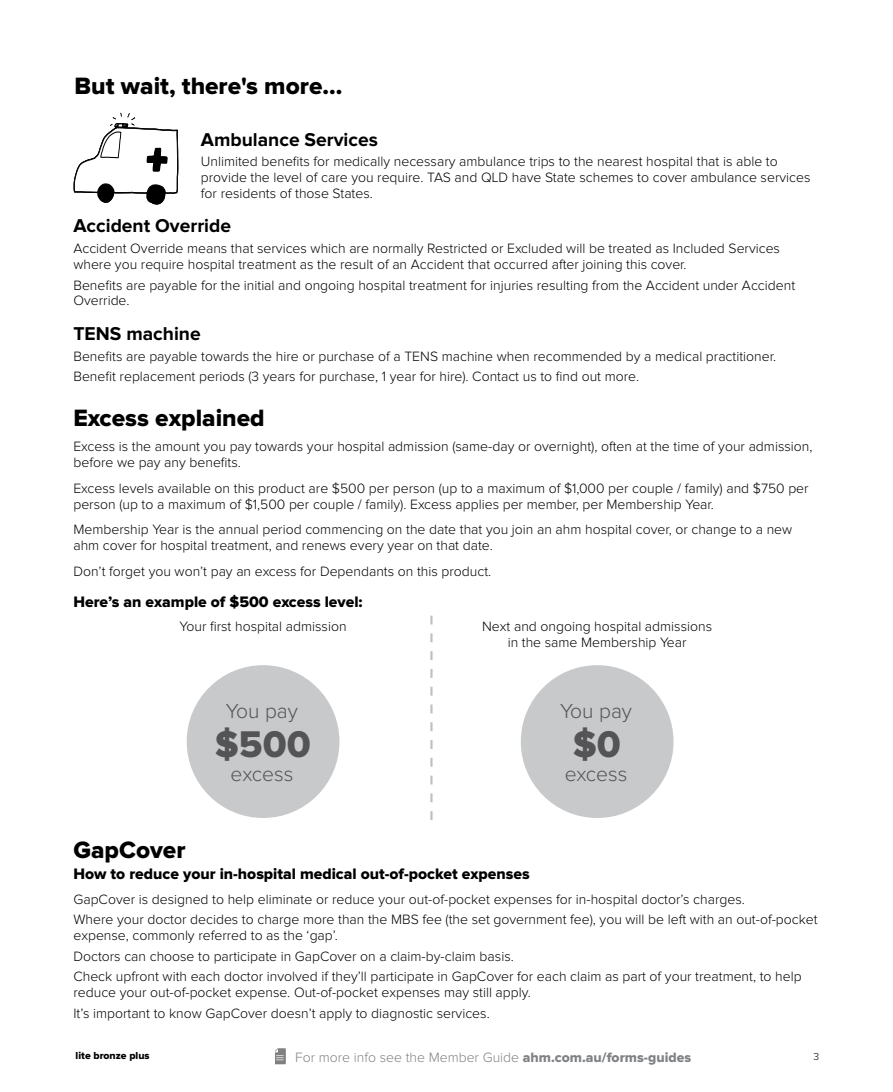
<style>
.page{position:relative;width:893px;height:1092px;background:#fff}
.page>*{position:absolute;margin:0;border:0;box-sizing:border-box;transform-origin:0 0}
.t1{font:38.5px "Proxima Nova Extrabld";color:#545456}
.t2{font:24.5px "Proxima Nova Extrabld";color:#000}
.t3{font:300 21px "Proxima Nova";color:#545456}
.t4{font:700 19.25px "Proxima Nova";color:#000}
.t5{font:15.75px "Proxima Nova Extrabld";color:#000}
.t6{font:300 14px/15.8px "Proxima Nova";color:#000}
.t7{font:300 14px "Proxima Nova";color:#808285}
.t8{font:10.5px "Proxima Nova Extrabld";color:#000}
.t9{font:300 10.5px "Proxima Nova";color:#000}
.s1{font-family:"Proxima Nova Extrabld";font-weight:400}
</style>
<div class="page">
<svg style="left:275px;top:1048px;width:11px;height:16px"></svg>
<svg style="left:74px;top:113px;width:104px;height:92px"></svg>
<div style="left:187px;top:665px;width:152px;height:153px;background:#c7c9cb;border-radius:50%"></div>
<div style="left:521px;top:665px;width:152px;height:153px;background:#c7c9cb;border-radius:50%"></div>
<svg style="left:430px;top:615px;width:3px;height:205px"></svg>
<h2 class="t2" style="left:75px;top:74px;width:269px">But wait, there's more...</h2>
<h3 class="t4" style="left:201px;top:130px;width:178px">Ambulance Services</h3>
<p class="t6" style="left:201px;top:154px;width:611px">Unlimited benefits for medically necessary ambulance trips to the nearest hospital that is able to provide the level of care you require. TAS and QLD have State schemes to cover ambulance services for residents of those States.</p>
<h3 class="t4" style="left:73px;top:217px;width:159px">Accident Override</h3>
<p class="t6" style="left:73px;top:241px;width:708px">Accident Override means that services which are normally Restricted or Excluded will be treated as Included Services where you require hospital treatment as the result of an Accident that occurred after joining this cover.</p>
<p class="t6" style="left:73px;top:278px;width:723px">Benefits are payable for the initial and ongoing hospital treatment for injuries resulting from the Accident under Accident<br>Override.</p>
<h3 class="t4" style="left:73px;top:324px;width:129px">TENS machine</h3>
<p class="t6" style="left:73px;top:346px;width:704px;line-height:20.7px">Benefits are payable towards the hire or purchase of a TENS machine when recommended by a medical practitioner.<br>Benefit replacement periods (3 years for purchase, 1 year for hire). Contact us to find out more.</p>
<h2 class="t2" style="left:73px;top:406px;width:193px">Excess explained</h2>
<p class="t6" style="left:73px;top:439px;width:740px">Excess is the amount you pay towards your hospital admission (same-day or overnight), often at the time of your admission, before we pay any benefits.</p>
<p class="t6" style="left:73px;top:481px;width:737px">Excess levels available on this product are $500 per person (up to a maximum of $1,000 per couple / family) and $750 per person (up to a maximum of $1,500 per couple / family). Excess applies per member, per Membership Year.</p>
<p class="t6" style="left:73px;top:522px;width:720px">Membership Year is the annual period commencing on the date that you join an ahm hospital cover, or change to a new ahm cover for hospital treatment, and renews every year on that date.</p>
<p class="t6" style="left:73px;top:563px;width:419px">Don’t forget you won’t pay an excess for Dependants on this product.</p>
<p class="t5" style="left:73px;top:595px;width:291px">Here’s an example of $500 excess level:</p>
<p class="t6" style="left:180px;top:619px;width:168px">Your first hospital admission</p>
<h3 class="t3" style="left:226px;top:701px;width:73px">You pay</h3>
<h1 class="t1" style="left:215px;top:726px;width:97px">$500</h1>
<h3 class="t3" style="left:231px;top:764px;width:64px">excess</h3>
<p class="t6" style="left:482px;top:619px;width:231px;text-align:center">Next and ongoing hospital admissions in the same Membership Year</p>
<h3 class="t3" style="left:560px;top:701px;width:73px">You pay</h3>
<h1 class="t1" style="left:573px;top:726px;width:50px">$0</h1>
<h3 class="t3" style="left:565px;top:764px;width:64px">excess</h3>
<h2 class="t2" style="left:73px;top:838px;width:114px">GapCover</h2>
<p class="t5" style="left:73px;top:866px;width:458px">How to reduce your in-hospital medical out-of-pocket expenses</p>
<p class="t6" style="left:73px;top:889px;width:746px;line-height:20.7px">GapCover is designed to help eliminate or reduce your out-of-pocket expenses for in-hospital doctor’s charges.<br>Where your doctor decides to charge more than the MBS fee (the set government fee), you will be left with an out-of-pocket</p>
<p class="t6" style="left:73px;top:925px;width:730px;line-height:20.7px">expense, commonly referred to as the ‘gap’.<br>Doctors can choose to participate in GapCover on a claim-by-claim basis.<br>Check upfront with each doctor involved if they’ll participate in GapCover for each claim as part of your treatment, to help</p>
<p class="t6" style="left:73px;top:982px;width:459px;line-height:20.7px">reduce your out-of-pocket expense. Out-of-pocket expenses may still apply.<br>It’s important to know GapCover doesn’t apply to diagnostic services.</p>
<p class="t8" style="left:76px;top:1050px;width:76px">lite bronze plus</p>
<p class="t7" style="left:295px;top:1051px;width:397px">For more info see the Member Guide <span class="s1">ahm.com.au/forms-guides</span></p>
<p class="t9" style="left:813px;top:1051px;width:7px">3</p>
</div>
